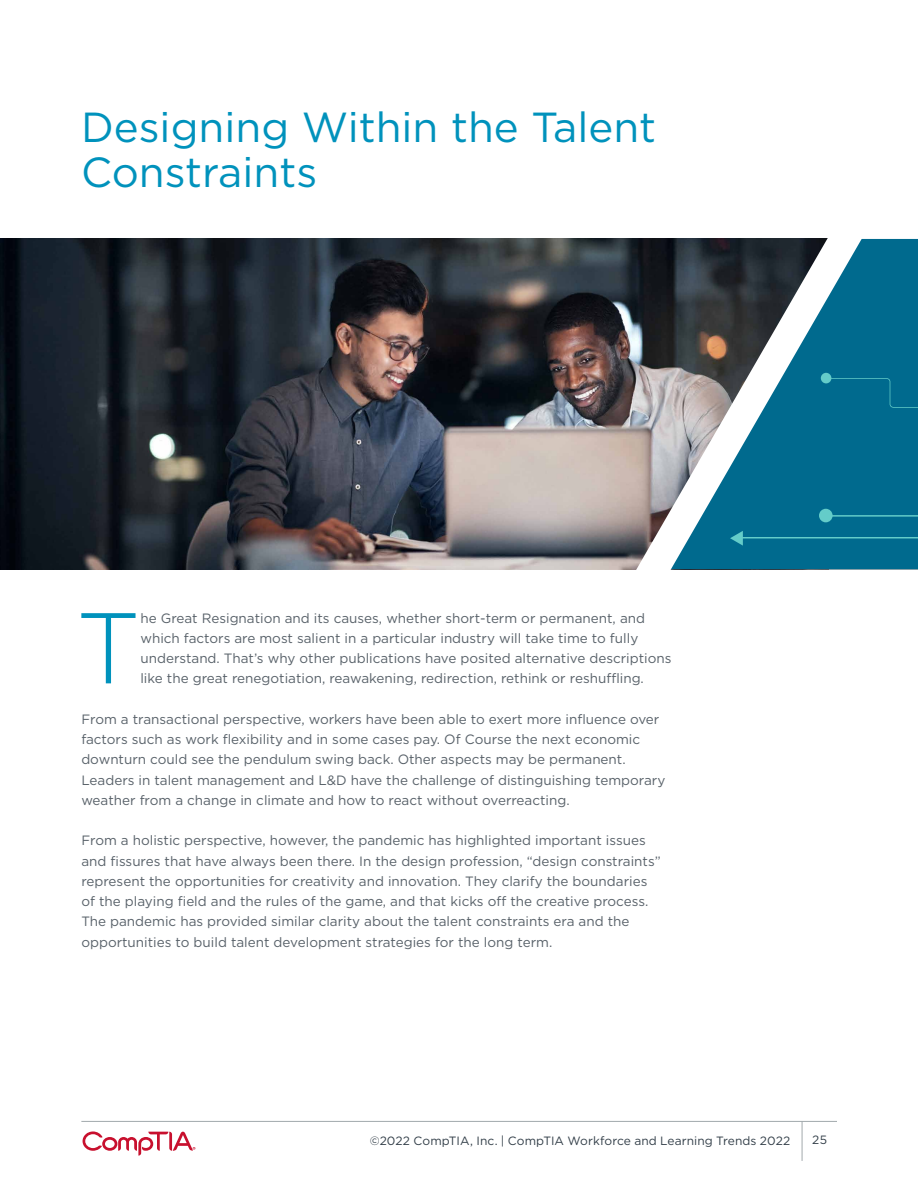
<style>
.page{position:relative;width:918px;height:1188px;background:#fff}
.page>*{position:absolute;margin:0;border:0;box-sizing:border-box;transform-origin:0 0}
.t1{font:300 100.35px "Gotham";color:#0092bc}
.t2{font:42px/45px "Gotham";color:#0092bc}
.t3{font:13.5px/20.2px "Gotham";color:#586169}
.t4{font:12px "Gotham";letter-spacing:.005em;color:#323e48}
</style>
<div class="page">
<hr style="left:81px;top:1121px;width:756px;height:1px;background:#a2a9ad">
<hr style="left:802px;top:1121px;width:1px;height:40px;background:#a2a9ad">
<svg style="left:83px;top:1131px;width:113px;height:25px"></svg>
<img style="left:0;top:239px;width:632px;height:330px">
<div style="left:874px;top:239px;width:44px;height:267px;background:#006a8e"></div>
<svg style="left:632px;top:238px;width:242px;height:332px"></svg>
<svg style="left:730px;top:506px;width:188px;height:64px;background:#056e90"></svg>
<div style="left:819px;top:509px;width:14px;height:13px;background:#64ccc9;border-radius:50%"></div>
<div style="left:826px;top:371px;width:92px;height:66px;background:#006a8e"></div>
<div style="left:821px;top:373px;width:10px;height:10px;background:#64ccc9;border-radius:50%"></div>
<h2 class="t2" style="left:81px;top:103px;width:577px">Designing Within the Talent<br>Constraints</h2>
<h1 class="t1" style="left:76px;top:584px;width:65px">T</h1>
<p class="t3" style="left:140px;top:607px;width:533px">he Great Resignation and its causes, whether short-term or permanent, and which factors are most salient in a particular industry will take time to fully understand. That’s why other publications have posited alternative descriptions like the great renegotiation, reawakening, redirection, rethink or reshuffling.</p>
<p class="t3" style="left:81px;top:709px;width:585px">From a transactional perspective, workers have been able to exert more influence over factors such as work flexibility and in some cases pay. Of Course the next economic downturn could see the pendulum swing back. Other aspects may be permanent.<br>Leaders in talent management and L&amp;D have the challenge of distinguishing temporary weather from a change in climate and how to react without overreacting.</p>
<p class="t3" style="left:81px;top:830px;width:581px">From a holistic perspective, however, the pandemic has highlighted important issues and fissures that have always been there. In the design profession, “design constraints” represent the opportunities for creativity and innovation. They clarify the boundaries of the playing field and the rules of the game, and that kicks off the creative process.<br>The pandemic has provided similar clarity about the talent constraints era and the opportunities to build talent development strategies for the long term.</p>
<p class="t4" style="left:370px;top:1133px;width:422px">©2022 CompTIA, Inc. | CompTIA Workforce and Learning Trends 2022</p>
<p class="t4" style="left:812px;top:1133px;width:16px">25</p>
</div>
